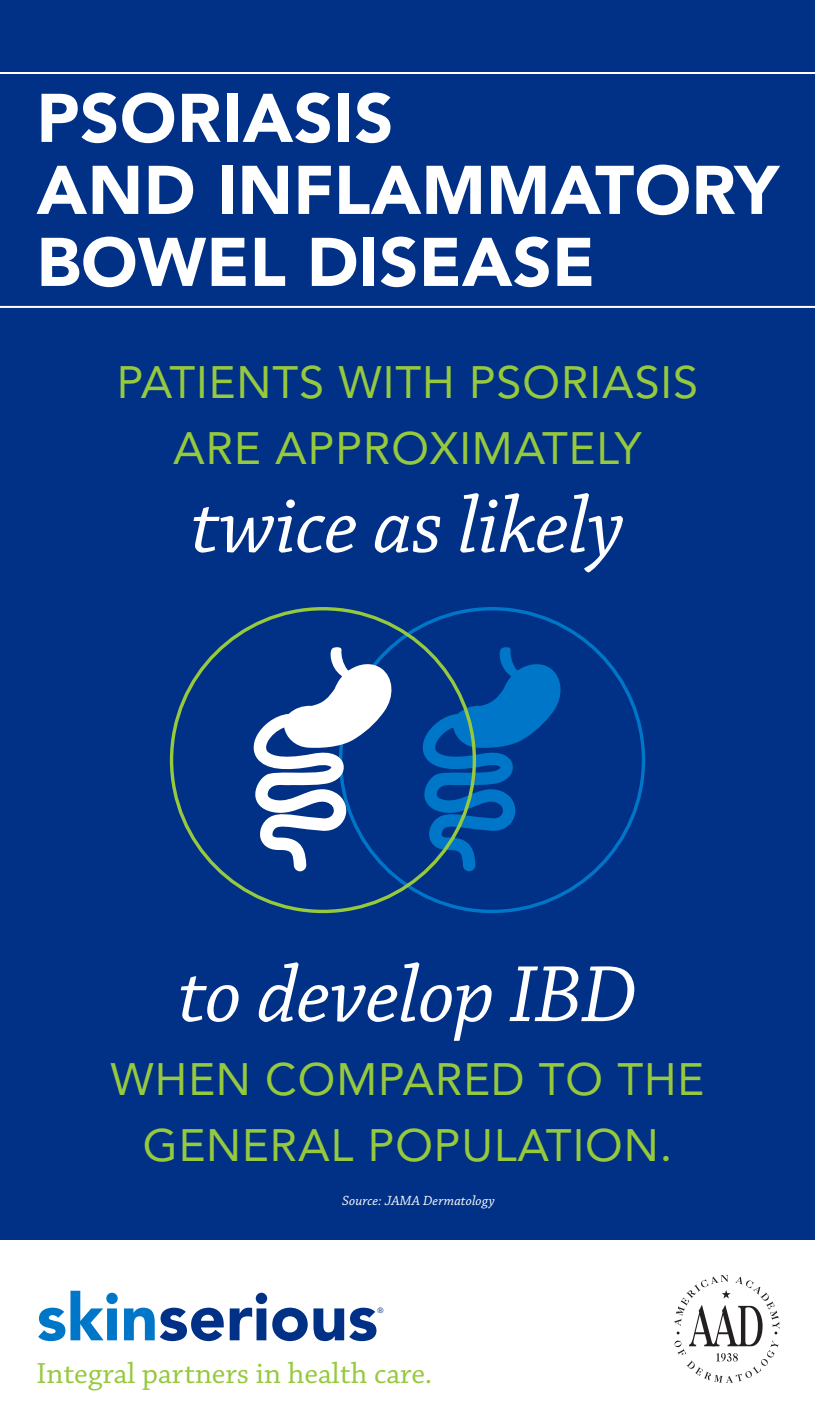
<style>
.page{position:relative;width:815px;height:1421px;background:#fff}
.page>*{position:absolute;margin:0;border:0;box-sizing:border-box;transform-origin:0 0}
.t1{font:italic 84px "Chaparral Pro";letter-spacing:-.01em;color:#fff}
.t2{font:900 68px/72px "Avenir LT Std";letter-spacing:.005em;color:#fff}
.t3{font:900 65.6px "Avenir LT Std";color:#003186}
.t4{font:45px/66px "Avenir LT Std";letter-spacing:.02em;color:#96c93d;text-align:center}
.t5{font:30.6px "Chaparral Pro";color:#96c93d}
.t6{font:italic 14px "Chaparral Pro";letter-spacing:.01em;color:#fff}
.t7{font:7.6px "Avenir LT Std";color:#003186}
.s1{color:#0076c8}
</style>
<div class="page">
<div style="left:0;top:0;width:815px;height:1241px;background:#003186"></div>
<hr style="left:0;top:72px;width:815px;height:2px;background:#fff">
<svg style="left:674px;top:1275px;width:105px;height:108px"></svg>
<hr style="left:0;top:306px;width:815px;height:2px;background:#fff">
<svg style="left:421px;top:646px;width:140px;height:225px"></svg>
<svg style="left:253px;top:646px;width:142px;height:225px"></svg>
<p class="t2" style="left:37px;top:82px;width:743px">PSORIASIS<br>AND INFLAMMATORY<br>BOWEL DISEASE</p>
<p class="t4" style="left:117px;top:350px;width:583px">PATIENTS WITH PSORIASIS<br>ARE APPROXIMATELY</p>
<p class="t1" style="left:190px;top:479px;width:435px">twice as likely</p>
<p class="t1" style="left:178px;top:948px;width:461px">to develop IBD</p>
<p class="t4" style="left:111px;top:1047px;width:595px">WHEN COMPARED TO THE<br>GENERAL POPULATION.</p>
<p class="t6" style="left:342px;top:1193px;width:154px">Source: JAMA Dermatology</p>
<p class="t3" style="left:37px;top:1278px;width:343px"><span class="s1">skin</span>serious</p>
<p class="t7" style="left:377px;top:1306px;width:8px">®</p>
<p class="t5" style="left:37px;top:1357px;width:397px">Integral partners in health care.</p>
</div>
